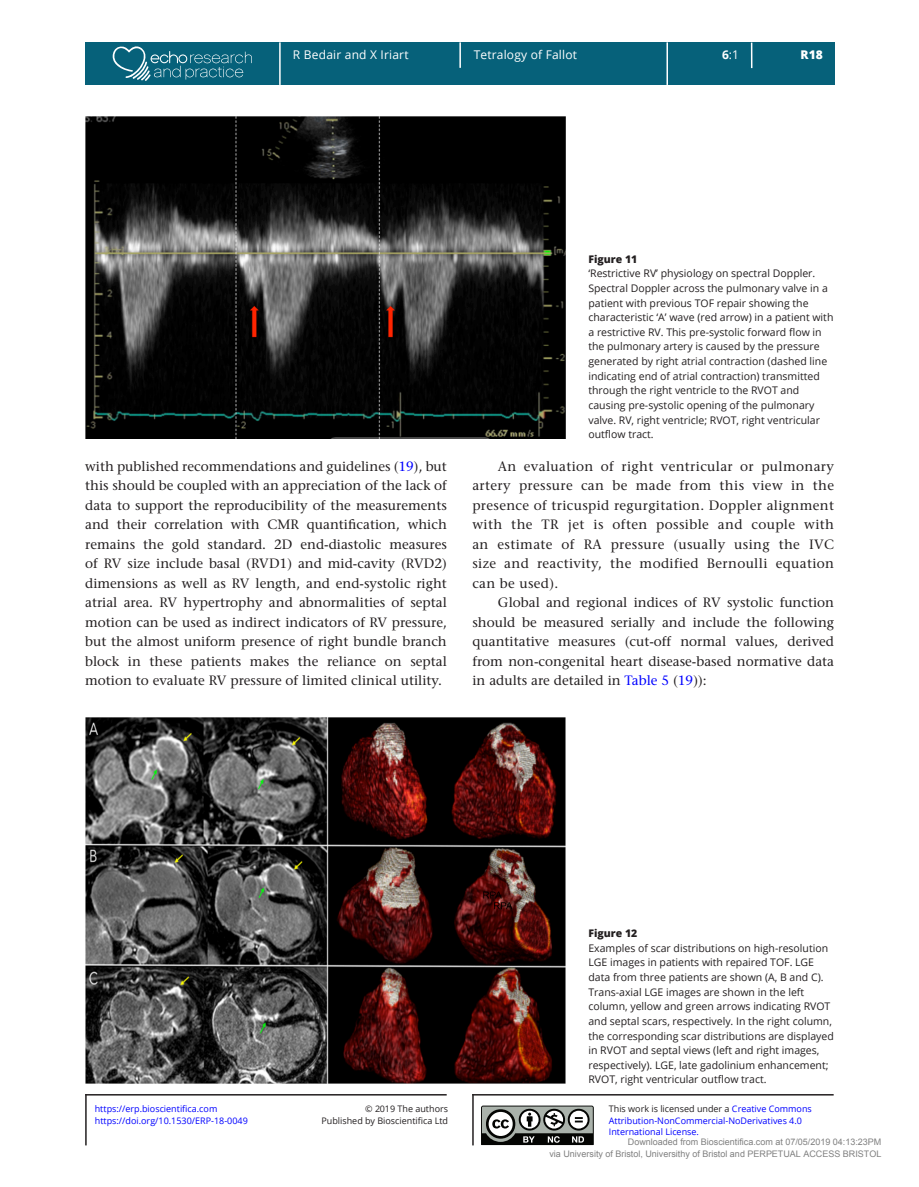
<style>
.page{position:relative;width:919px;height:1187px;background:#fff}
.page>*{position:absolute;margin:0;border:0;box-sizing:border-box;transform-origin:0 0}
.TXT{font:500 13.5px/19.5px "Stone Serif Std";color:#231f20;text-align:justify}
.TXI{font:500 13.5px/19.5px "Stone Serif Std";letter-spacing:.015em;color:#231f20;text-align:justify}
.t1{font:12px "Open Sans";letter-spacing:.015em;color:#fff}
.t2{font:800 12px "Open Sans";color:#fff}
.FC{font:10.5px/14.7px "Open Sans";color:#231f20}
.FC-2{font:800 10.5px "Open Sans";color:#231f20}
.t3{font:9px/11.1px "Open Sans";color:#00f}
.t4{font:9px/12px "Arial";color:#808080;text-align:right}
.t5{font:9px/11.9px "Open Sans";color:#231f20;text-align:right}
.s1{font-weight:700}
.s2{color:#00f}
.s3{color:#231f20}
</style>
<div class="page">
<div style="left:85px;top:42px;width:749px;height:43px;background:#06617a"></div>
<hr style="left:666px;top:42px;width:2px;height:43px;background:#fff">
<hr style="left:279px;top:42px;width:1px;height:43px;background:#fff">
<hr style="left:459px;top:42px;width:2px;height:26px;background:#fff">
<hr style="left:750px;top:43px;width:2px;height:25px;background:#fff">
<svg style="left:113px;top:46px;width:139px;height:35px"></svg>
<img style="left:85px;top:116px;width:481px;height:322px">
<img style="left:85px;top:717px;width:481px;height:366px">
<svg style="left:481px;top:1105px;width:113px;height:40px"></svg>
<hr style="left:85px;top:1093px;width:361px;height:2px;background:#231f20">
<hr style="left:472px;top:1093px;width:361px;height:2px;background:#231f20">
<hr style="left:472px;top:1093px;width:1px;height:52px;background:#231f20">
<hr style="left:85px;top:1093px;width:2px;height:52px;background:#231f20">
<p class="t1" style="left:293px;top:47px;width:117px">R Bedair and X Iriart</p>
<p class="t1" style="left:473px;top:47px;width:105px">Tetralogy of Fallot</p>
<p class="t1" style="left:722px;top:47px;width:18px"><span class="s1">6</span>:1</p>
<p class="t2" style="left:800px;top:46px;width:24px">R18</p>
<p class="FC-2" style="left:588px;top:251px;width:50px">Figure 11</p>
<p class="FC" style="left:588px;top:266px;width:246px">‘Restrictive RV’ physiology on spectral Doppler.<br>Spectral Doppler across the pulmonary valve in a patient with previous TOF repair showing the characteristic ‘A’ wave (red arrow) in a patient with a restrictive RV. This pre-systolic forward flow in the pulmonary artery is caused by the pressure generated by right atrial contraction (dashed line indicating end of atrial contraction) transmitted through the right ventricle to the RVOT and causing pre-systolic opening of the pulmonary valve. RV, right ventricle; RVOT, right ventricular outflow tract.</p>
<p class="TXT" style="left:85px;top:456px;width:363px">with published recommendations and guidelines (<span class="s2">19</span>), but this should be coupled with an appreciation of the lack of data to support the reproducibility of the measurements and their correlation with CMR quantification, which remains the gold standard. 2D end-diastolic measures of RV size include basal (RVD1) and mid-cavity (RVD2) dimensions as well as RV length, and end-systolic right atrial area. RV hypertrophy and abnormalities of septal motion can be used as indirect indicators of RV pressure, but the almost uniform presence of right bundle branch block in these patients makes the reliance on septal motion to evaluate RV pressure of limited clinical utility.</p>
<p class="TXI" style="left:472px;top:456px;width:363px;text-indent:26px">An evaluation of right ventricular or pulmonary artery pressure can be made from this view in the presence of tricuspid regurgitation. Doppler alignment with the TR jet is often possible and couple with an estimate of RA pressure (usually using the IVC size and reactivity, the modified Bernoulli equation can be used).</p>
<p class="TXI" style="left:472px;top:593px;width:363px;text-indent:26px">Global and regional indices of RV systolic function should be measured serially and include the following quantitative measures (cut-off normal values, derived from non-congenital heart disease-based normative data in adults are detailed in <span class="s2">Table 5</span> (<span class="s2">19</span>)):</p>
<p class="t3" style="left:95px;top:1103px;width:124px">https://erp.bioscientifica.com</p>
<p class="t5" style="left:321px;top:1102px;width:128px">© 2019 The authors<br>Published by Bioscientifica Ltd</p>
<p class="t3" style="left:95px;top:1114px;width:154px">https://doi.org/10.1530/ERP-18-0049</p>
<p class="FC-2" style="left:588px;top:925px;width:50px">Figure 12</p>
<p class="FC" style="left:588px;top:940px;width:247px">Examples of scar distributions on high-resolution LGE images in patients with repaired TOF. LGE data from three patients are shown (A, B and C).<br>Trans-axial LGE images are shown in the left column, yellow and green arrows indicating RVOT and septal scars, respectively. In the right column, the corresponding scar distributions are displayed in RVOT and septal views (left and right images, respectively). LGE, late gadolinium enhancement; RVOT, right ventricular outflow tract.</p>
<p class="t3" style="left:608px;top:1103px;width:204px"><span class="s3">This work is licensed under a</span> Creative Commons<br>Attribution-NonCommercial-NoDerivatives 4.0<br>International License.</p>
<p class="t4" style="left:549px;top:1136px;width:333px">Downloaded from Bioscientifica.com at 07/05/2019 04:13:23PM<br>via University of Bristol, Universithy of Bristol and PERPETUAL ACCESS BRISTOL</p>
</div>
